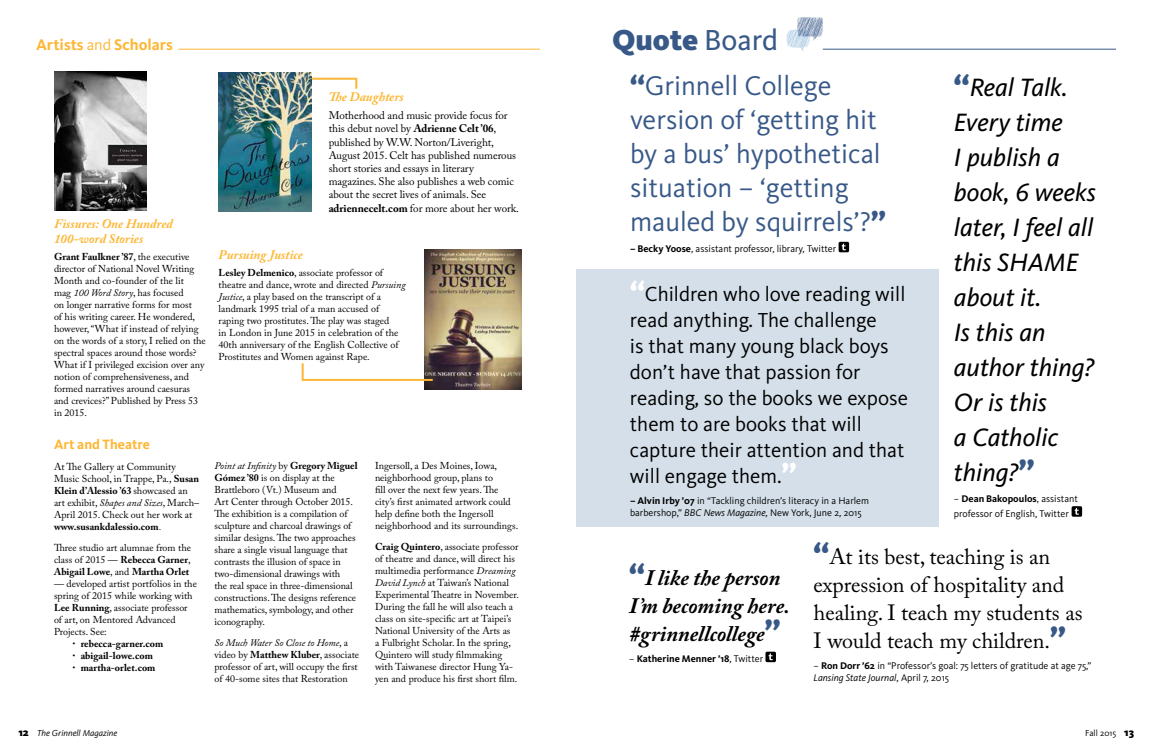
<style>
.page{position:relative;width:1152px;height:756px;background:#fff}
.page>*{position:absolute;margin:0;border:0;box-sizing:border-box;transform-origin:0 0}
.t1{font:900 30px "Kievit OT";letter-spacing:-.005em;color:#385988}
.t2{font:28px/34px "Kievit OT";color:#385988}
.t3{font:italic 26px/35px "Kievit OT";color:#000}
.t4{font:22px/28px "Adobe Caslon Pro";color:#000}
.t5{font:italic 700 22px/28px "Adobe Caslon Pro";color:#000}
.t6{font:21px/26px "Kievit OT";color:#000}
.t7{font:700 16px "Kievit OT";color:#fdb735}
.t8{font:700 14px "Kievit OT";color:#fdb735}
.t9{font:italic 700 13px/15.6px "Adobe Caslon Pro";color:#fdb735}
.t10{font:11px/13.2px "Adobe Caslon Pro";letter-spacing:-.005em;color:#000}
.t11{font:10px/12px "Adobe Caslon Pro";color:#000}
.t12{font:10px/12px "Kievit OT";color:#000}
.t13{font:700 10px "Adobe Caslon Pro";color:#000}
.t14{font:700 10px "Kievit OT";color:#000}
.t15{font:italic 9px "Kievit OT";color:#000}
.t16{font:9px "Kievit OT";color:#000}
.s1{font-weight:400}
.s2{font-weight:700}
.s3{font-style:italic}
.s4{color:#003870}
.s5{font-weight:900;font-style:normal;font-size:11px}
.s6{font-weight:900;font-size:30px}
.s7{font-weight:900;font-size:30px;color:#fff}
.s8{font-weight:900;font-style:normal;font-size:32px;color:#385988}
.s9{font-family:"Kievit OT";font-weight:900;font-size:32px;color:#385988}
.s10{font-family:"Kievit OT";font-weight:900;font-style:normal;font-size:32px;color:#385988}
.s11{font-weight:900;font-size:11px}
</style>
<div class="page">
<div style="left:576px;top:269px;width:363px;height:257px;background:#d4dfe9"></div>
<hr style="left:179px;top:49px;width:361px;height:1px;background:#fdb735">
<hr style="left:823px;top:49px;width:293px;height:1px;background:#385988">
<img style="left:54px;top:71px;width:93px;height:140px">
<hr style="left:284px;top:78px;width:73px;height:2px;background:#fdb735">
<svg style="left:355px;top:79px;width:2px;height:10px"></svg>
<img style="left:219px;top:72px;width:92px;height:140px">
<img style="left:424px;top:250px;width:98px;height:139px">
<svg style="left:302px;top:363px;width:2px;height:16px"></svg>
<hr style="left:302px;top:379px;width:131px;height:2px;background:#fdb735">
<svg style="left:786px;top:17px;width:37px;height:34px"></svg>
<svg style="left:839px;top:242px;width:10px;height:10px"></svg>
<svg style="left:842px;top:244px;width:4px;height:6px"></svg>
<div style="left:765px;top:652px;width:11px;height:10px;background:#000;border-radius:2px"></div>
<svg style="left:769px;top:653px;width:4px;height:7px"></svg>
<div style="left:1072px;top:506px;width:10px;height:11px;background:#000;border-radius:2px"></div>
<svg style="left:1075px;top:508px;width:4px;height:7px"></svg>
<h3 class="t7" style="left:36px;top:35px;width:138px">Artists <span class="s1">and</span> Scholars</h3>
<h3 class="t9" style="left:54px;top:215px;width:120px">Fissures: One Hundred<br>100-word Stories</h3>
<p class="t11" style="left:54px;top:250px;width:142px"><span class="s2">Grant Faulkner ’87</span>, the executive director of National Novel Writing<br>Month and co-founder of the lit mag <span class="s3">100 Word Story</span>, has focused</p>
<p class="t11" style="left:54px;top:298px;width:153px">on longer narrative forms for most<br>of his writing career. He wondered, however, “What if instead of relying on the words of a story, I relied on the spectral spaces around those words?<br>What if I privileged excision over any notion of comprehensiveness, and formed narratives around caesuras and crevices?” Published by Press 53 in 2015.</p>
<h3 class="t9" style="left:329px;top:89px;width:77px">The Daughters</h3>
<p class="t10" style="left:329px;top:109px;width:189px">Motherhood and music provide focus for this debut novel by <span class="s2">Adrienne Celt ’06</span>, published by W.W. Norton/Liveright, August 2015. Celt has published numerous short stories and essays in literary magazines. She also publishes a web comic about the secret lives of animals. See</p>
<p class="t10" style="left:329px;top:201px;width:192px"><span class="s2">adriennecelt.com</span> for more about her work.</p>
<h3 class="t9" style="left:219px;top:247px;width:86px">Pursuing Justice</h3>
<p class="t11" style="left:219px;top:266px;width:189px"><span class="s2">Lesley Delmenico</span>, associate professor of theatre and dance, wrote and directed <span class="s3">Pursuing Justice</span>, a play based on the transcript of a landmark 1995 trial of a man accused of raping two prostitutes. The play was staged<br>in London in June 2015 in celebration of the 40th anniversary of the English Collective of</p>
<p class="t11" style="left:219px;top:350px;width:153px">Prostitutes and Women against Rape.</p>
<h3 class="t8" style="left:54px;top:436px;width:98px">Art and Theatre</h3>
<p class="t11" style="left:54px;top:460px;width:147px">At The Gallery at Community<br>Music School, in Trappe, Pa., <span class="s2">Susan<br>Klein d’Alessio ’63</span> showcased an art exhibit, <span class="s3">Shapes and Sizes</span>, March–<br>April 2015. Check out her work at <span class="s2">www.susankdalessio.com</span><span class="s4">.</span></p>
<p class="t11" style="left:54px;top:541px;width:139px;text-align:justify">Three studio art alumnae from the class of 2015 — <span class="s2">Rebecca Garner</span>, <span class="s2">Abigail Lowe</span>, and <span class="s2">Martha Orlet</span></p>
<p class="t11" style="left:54px;top:577px;width:144px">— developed artist portfolios in the spring of 2015 while working with<br><span class="s2">Lee Running</span>, associate professor of art, on Mentored Advanced<br>Projects. See:</p>
<p class="t13" style="left:81px;top:638px;width:84px">rebecca-garner.com</p>
<p class="t13" style="left:81px;top:650px;width:74px">abigail-lowe.com</p>
<p class="t13" style="left:81px;top:662px;width:76px">martha-orlet.com</p>
<p class="t11" style="left:214px;top:460px;width:145px"><span class="s3">Point at Infinity</span> by <span class="s2">Gregory Miguel<br>Gómez ’80</span> is on display at the<br>Brattleboro (Vt.) Museum and<br>Art Center through October 2015.<br>The exhibition is a compilation of sculpture and charcoal drawings of similar designs. The two approaches share a single visual language that contrasts the illusion of space in two-dimensional drawings with<br>the real space in three-dimensional constructions. The designs reference mathematics, symbology, and other iconography.</p>
<p class="t11" style="left:214px;top:637px;width:146px"><span class="s3">So Much Water So Close to Home</span>, a video by <span class="s2">Matthew Kluber</span>, associate professor of art, will occupy the first of 40-some sites that Restoration</p>
<p class="t11" style="left:375px;top:460px;width:145px">Ingersoll, a Des Moines, Iowa, neighborhood group, plans to<br>fill over the next few years. The city’s first animated artwork could help define both the Ingersoll neighborhood and its surroundings.</p>
<p class="t11" style="left:375px;top:541px;width:145px"><span class="s2">Craig Quintero</span>, associate professor of theatre and dance, will direct his multimedia performance <span class="s3">Dreaming David Lynch</span> at Taiwan’s National Experimental Theatre in November.<br>During the fall he will also teach a class on site-specific art at Taipei’s National University of the Arts as<br>a Fulbright Scholar. In the spring, Quintero will study filmmaking with Taiwanese director Hung Ya&shy;yen and produce his first short film.</p>
<p class="t15" style="left:18px;top:728px;width:100px"><span class="s5">12</span> The Grinnell Magazine</p>
<h2 class="t1" style="left:612px;top:22px;width:168px">Quote <span class="s1">Board</span></h2>
<h1 class="t2" style="left:630px;top:69px;width:257px"><span class="s6">“</span>Grinnell College version of ‘getting hit by a bus’ hypothetical situation – ‘getting mauled by squirrels’?<span class="s6">”</span></h1>
<p class="t12" style="left:630px;top:243px;width:208px"><span class="s2">– Becky Yoose</span>, assistant professor, library, Twitter</p>
<h1 class="t6" style="left:630px;top:282px;width:280px"><span class="s7">“</span>Children who love reading will read anything. The challenge<br>is that many young black boys don’t have that passion for reading, so the books we expose them to are books that will capture their attention and that will engage them.<span class="s7">”</span></h1>
<p class="t12" style="left:630px;top:495px;width:241px"><span class="s2">– Alvin Irby ’07</span> in “Tackling children’s literacy in a Harlem barbershop,” <span class="s3">BBC News Magazine</span>, New York, June 2, 2015</p>
<h1 class="t3" style="left:954px;top:70px;width:144px"><span class="s8">“</span>Real Talk.<br>Every time<br>I publish a book, 6 weeks later, I feel all this SHAME about it.<br>Is this an author thing?<br>Or is this<br>a Catholic thing?<span class="s8">”</span></h1>
<p class="t12" style="left:954px;top:492px;width:125px;line-height:14.4px">– <span class="s2">Dean Bakopoulos</span>, assistant professor of English, Twitter</p>
<h1 class="t4" style="left:814px;top:543px;width:271px"><span class="s9">“</span>At its best, teaching is an expression of hospitality and healing. I teach my students as<br>I would teach my children.<span class="s9">”</span></h1>
<p class="t12" style="left:814px;top:660px;width:279px">– <span class="s2">Ron Dorr ’62</span> in “Professor’s goal: 75 letters of gratitude at age 75,”<br><span class="s3">Lansing State Journal</span>, April 7, 2015</p>
<h1 class="t5" style="left:629px;top:563px;width:162px"><span class="s10">“</span>I like the person<br>I’m becoming here. #grinnellcollege<span class="s10">”</span></h1>
<p class="t14" style="left:629px;top:653px;width:135px"><span class="s1">–</span> Katherine Menner ’18<span class="s1">, Twitter</span></p>
<p class="t16" style="left:1085px;top:728px;width:50px">Fall 2015 <span class="s11">13</span></p>
</div>
